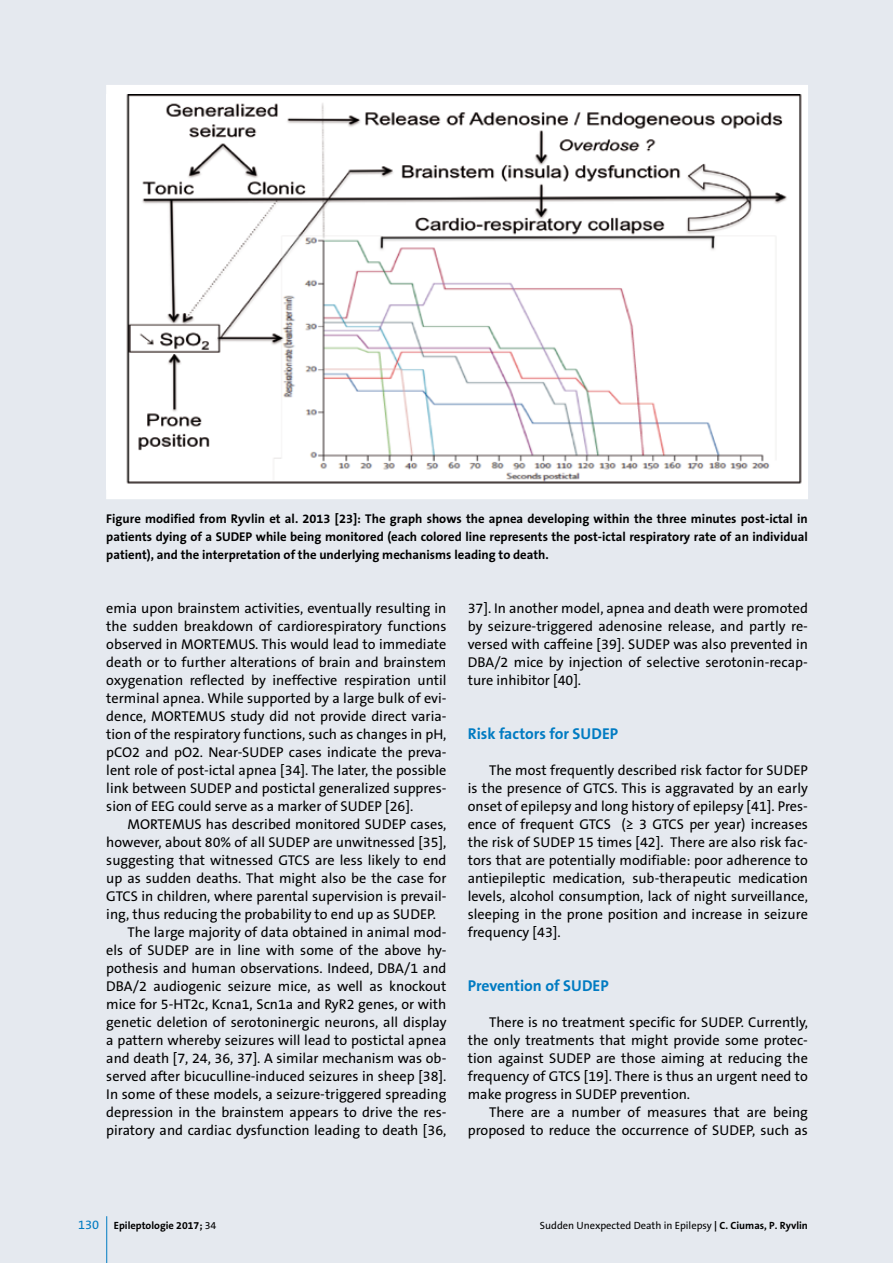
<style>
.page{position:relative;width:893px;height:1263px;background:#e5e9ef}
.page>*{position:absolute;margin:0;border:0;box-sizing:border-box;transform-origin:0 0}
.t1{font:700 15.75px "The Sans B W7";color:#007bc2}
.t2{font:14.25px/18px "The Sans B W5 Plain";color:#000;text-align:justify}
.t3{font:700 12.75px/18px "The Sans B W7";color:#000;text-align:justify}
.t4{font:10.5px "The Sans B W5 Plain";color:#000}
.t5{font:700 10.5px "The Sans B W7";color:#000}
.s1{font-family:"The Sans B W5 Plain";font-weight:400;font-size:12.75px;color:#007bc2}
.s2{font-family:"The Sans B W5 Plain";font-weight:400}
.s3{font-family:"The Sans B W7";font-weight:700}
</style>
<div class="page">
<hr style="left:106px;top:1216px;width:1px;height:47px;background:#007bc2">
<div style="left:107px;top:85px;width:700px;height:414px;background:#fff"></div>
<img style="left:126px;top:94px;width:676px;height:390px">
<p class="t3" style="left:106px;top:510px;width:703px">Figure modified from Ryvlin et al. 2013 [23]: The graph shows the apnea developing within the three minutes post-ictal in patients dying of a SUDEP while being monitored (each colored line represents the post-ictal respiratory rate of an individual patient), and the interpretation of the underlying mechanisms leading to death.</p>
<p class="t2" style="left:106px;top:600px;width:342px">emia upon brainstem activities, eventually resulting in the sudden breakdown of cardiorespiratory functions observed in MORTEMUS. This would lead to immediate death or to further alterations of brain and brainstem oxygenation reflected by ineffective respiration until terminal apnea. While supported by a large bulk of evi&shy;dence, MORTEMUS study did not provide direct varia&shy;tion of the respiratory functions, such as changes in pH, pCO2 and pO2. Near-SUDEP cases indicate the preva&shy;lent role of post-ictal apnea [34]. The later, the possible link between SUDEP and postictal generalized suppres&shy;sion of EEG could serve as a marker of SUDEP [26].</p>
<p class="t2" style="left:128px;top:816px;width:320px">MORTEMUS has described monitored SUDEP cases,</p>
<p class="t2" style="left:106px;top:834px;width:342px">however, about 80% of all SUDEP are unwitnessed [35],</p>
<p class="t2" style="left:106px;top:852px;width:342px">suggesting that witnessed GTCS are less likely to end</p>
<p class="t2" style="left:106px;top:870px;width:342px">up as sudden deaths. That might also be the case for</p>
<p class="t2" style="left:106px;top:888px;width:342px">GTCS in children, where parental supervision is prevail-</p>
<p class="t2" style="left:106px;top:906px;width:331px">ing, thus reducing the probability to end up as SUDEP.</p>
<p class="t2" style="left:128px;top:924px;width:320px">The large majority of data obtained in animal mod-</p>
<p class="t2" style="left:106px;top:942px;width:342px">els of SUDEP are in line with some of the above hy-</p>
<p class="t2" style="left:106px;top:960px;width:342px">pothesis and human observations. Indeed, DBA/1 and</p>
<p class="t2" style="left:106px;top:977px;width:342px">DBA/2 audiogenic seizure mice, as well as knockout</p>
<p class="t2" style="left:106px;top:995px;width:342px">mice for 5-HT2c, Kcna1, Scn1a and RyR2 genes, or with</p>
<p class="t2" style="left:106px;top:1013px;width:342px">genetic deletion of serotoninergic neurons, all display</p>
<p class="t2" style="left:106px;top:1031px;width:342px">a pattern whereby seizures will lead to postictal apnea</p>
<p class="t2" style="left:106px;top:1049px;width:342px">and death [7, 24, 36, 37]. A similar mechanism was ob-</p>
<p class="t2" style="left:106px;top:1067px;width:342px">served after bicuculline-induced seizures in sheep [38].</p>
<p class="t2" style="left:106px;top:1085px;width:342px">In some of these models, a seizure-triggered spreading</p>
<p class="t2" style="left:106px;top:1103px;width:342px">depression in the brainstem appears to drive the res-</p>
<p class="t2" style="left:106px;top:1121px;width:342px">piratory and cardiac dysfunction leading to death [36,</p>
<p class="t2" style="left:468px;top:599px;width:342px">37]. In another model, apnea and death were promoted by seizure-triggered adenosine release, and partly re&shy;versed with caffeine [39]. SUDEP was also prevented in DBA/2 mice by injection of selective serotonin-recap&shy;ture inhibitor [40].</p>
<p class="t1" style="left:468px;top:724px;width:152px">Risk factors for SUDEP</p>
<p class="t2" style="left:468px;top:762px;width:342px;text-indent:21px">The most frequently described risk factor for SUDEP is the presence of GTCS. This is aggravated by an early onset of epilepsy and long history of epilepsy [41]. Pres&shy;ence of frequent GTCS (≥ 3 GTCS per year) increases the risk of SUDEP 15 times [42]. There are also risk fac&shy;tors that are potentially modifiable: poor adherence to antiepileptic medication, sub-therapeutic medication levels, alcohol consumption, lack of night surveillance, sleeping in the prone position and increase in seizure frequency [43].</p>
<p class="t1" style="left:468px;top:976px;width:142px">Prevention of SUDEP</p>
<p class="t2" style="left:468px;top:1014px;width:342px;text-indent:21px">There is no treatment specific for SUDEP. Currently, the only treatments that might provide some protec&shy;tion against SUDEP are those aiming at reducing the frequency of GTCS [19]. There is thus an urgent need to make progress in SUDEP prevention.</p>
<p class="t2" style="left:468px;top:1104px;width:342px;text-align:right">There are a number of measures that are being proposed to reduce the occurrence of SUDEP, such as</p>
<p class="t5" style="left:78px;top:1218px;width:140px"><span class="s1">130</span> Epileptologie 2017; <span class="s2">34</span></p>
<p class="t4" style="left:540px;top:1218px;width:270px">Sudden Unexpected Death in Epilepsy <span class="s3">| C. Ciumas, P. Ryvlin</span></p>
</div>
